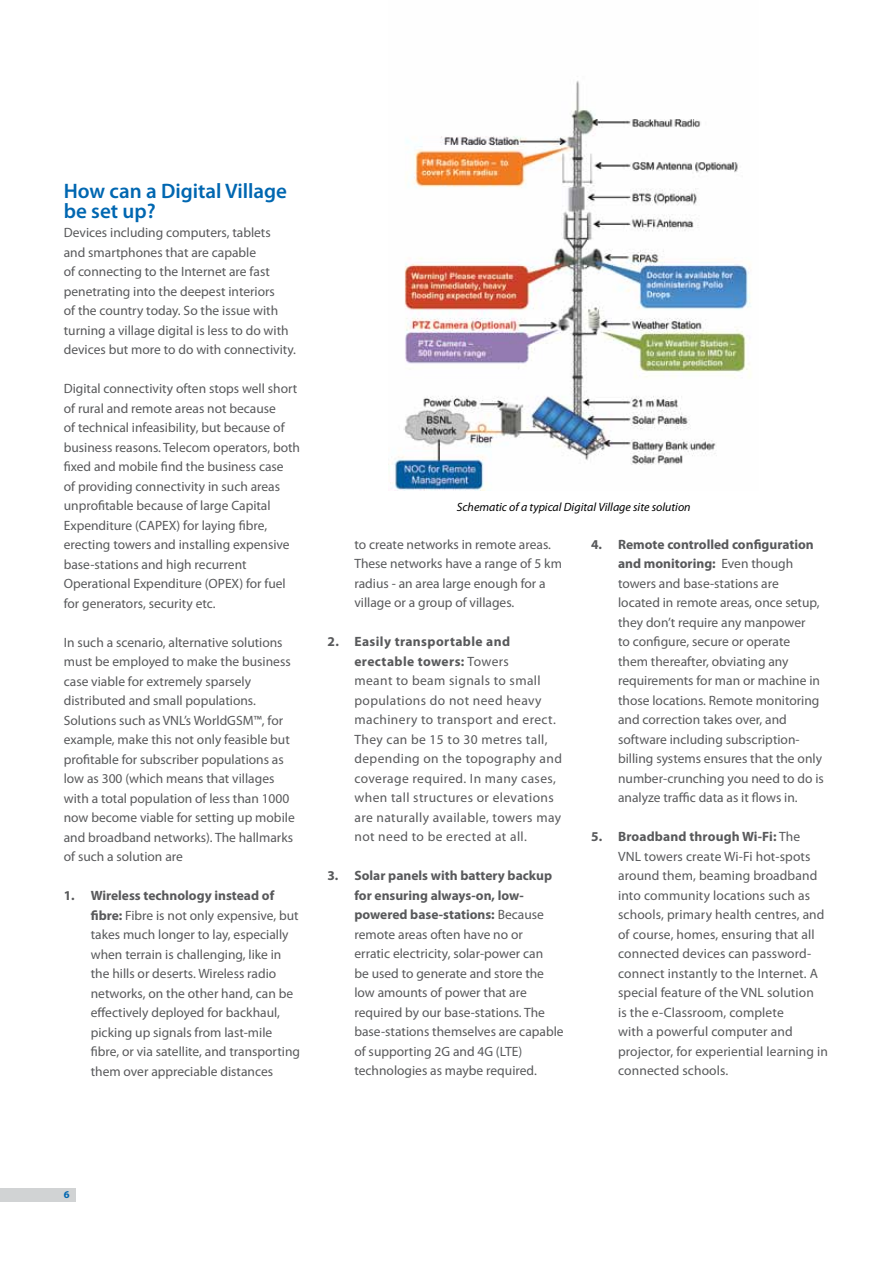
<style>
.page{position:relative;width:893px;height:1263px;background:#fff}
.page>*{position:absolute;margin:0;border:0;box-sizing:border-box;transform-origin:0 0}
.t1{font:600 21px/19.5px "Myriad Pro";color:#0067b1}
.t2{font:13.5px/19.5px "Myriad Pro";color:#58595b}
.t3{font:13.5px/19.5px "Myriad Pro";letter-spacing:.03em;color:#58595b}
.t4{font:italic 12px "Myriad Pro";color:#000}
.t5{font:700 10.5px "Myriad Pro";color:#0067b1}
.s1{font-weight:700}
</style>
<div class="page">
<div style="left:0;top:1187px;width:76px;height:14px;background:#d1d3d4"></div>
<img style="left:390px;top:80px;width:361px;height:411px">
<h1 class="t1" style="left:64px;top:181px;width:225px">How can a Digital Village be set up?</h1>
<p class="t2" style="left:64px;top:223px;width:234px">Devices including computers, tablets<br>and smartphones that are capable<br>of connecting to the Internet are fast penetrating into the deepest interiors<br>of the country today. So the issue with turning a village digital is less to do with devices but more to do with connectivity.</p>
<p class="t2" style="left:64px;top:379px;width:238px">Digital connectivity often stops well short of rural and remote areas not because<br>of technical infeasibility, but because of business reasons. Telecom operators, both fixed and mobile find the business case<br>of providing connectivity in such areas unprofitable because of large Capital Expenditure (CAPEX) for laying fibre, erecting towers and installing expensive base-stations and high recurrent Operational Expenditure (OPEX) for fuel for generators, security etc.</p>
<p class="t2" style="left:64px;top:632px;width:232px">In such a scenario, alternative solutions must be employed to make the business case viable for extremely sparsely distributed and small populations.<br>Solutions such as VNL’s WorldGSM™, for example, make this not only feasible but profitable for subscriber populations as low as 300 (which means that villages with a total population of less than 1000 now become viable for setting up mobile and broadband networks). The hallmarks of such a solution are</p>
<p class="t2" style="left:91px;top:885px;width:211px;text-indent:-27px"><span class="s1">1. Wireless technology instead of fibre:</span> Fibre is not only expensive, but takes much longer to lay, especially when terrain is challenging, like in the hills or deserts. Wireless radio networks, on the other hand, can be effectively deployed for backhaul, picking up signals from last-mile fibre, or via satellite, and transporting them over appreciable distances</p>
<p class="t4" style="left:457px;top:500px;width:235px">Schematic of a typical Digital Village site solution</p>
<p class="t2" style="left:354px;top:534px;width:209px">to create networks in remote areas.<br>These networks have a range of 5 km radius - an area large enough for a village or a group of villages.</p>
<p class="t3" style="left:354px;top:632px;width:209px;text-indent:-27px"><span class="s1">2. Easily transportable and erectable towers:</span> Towers<br>meant to beam signals to small populations do not need heavy machinery to transport and erect.<br>They can be 15 to 30 metres tall, depending on the topography and coverage required. In many cases, when tall structures or elevations are naturally available, towers may not need to be erected at all.</p>
<p class="t2" style="left:354px;top:866px;width:211px;text-indent:-27px"><span class="s1">3. Solar panels with battery backup for ensuring always-on, low&shy;powered base-stations:</span> Because remote areas often have no or<br>erratic electricity, solar-power can<br>be used to generate and store the low amounts of power that are required by our base-stations. The base-stations themselves are capable of supporting 2G and 4G (LTE) technologies as maybe required.</p>
<p class="t2" style="left:618px;top:534px;width:207px;text-indent:-27px"><span class="s1">4. Remote controlled configuration and monitoring:</span> Even though towers and base-stations are located in remote areas, once setup, they don’t require any manpower<br>to configure, secure or operate<br>them thereafter, obviating any requirements for man or machine in those locations. Remote monitoring and correction takes over, and software including subscription&shy;billing systems ensures that the only number-crunching you need to do is analyze traffic data as it flows in.</p>
<p class="t2" style="left:618px;top:827px;width:211px;text-indent:-27px"><span class="s1">5. Broadband through Wi-Fi:</span> The<br>VNL towers create Wi-Fi hot-spots around them, beaming broadband into community locations such as schools, primary health centres, and of course, homes, ensuring that all connected devices can password&shy;connect instantly to the Internet. A special feature of the VNL solution<br>is the e-Classroom, complete<br>with a powerful computer and projector, for experiential learning in connected schools.</p>
<p class="t5" style="left:64px;top:1188px;width:7px">6</p>
</div>
